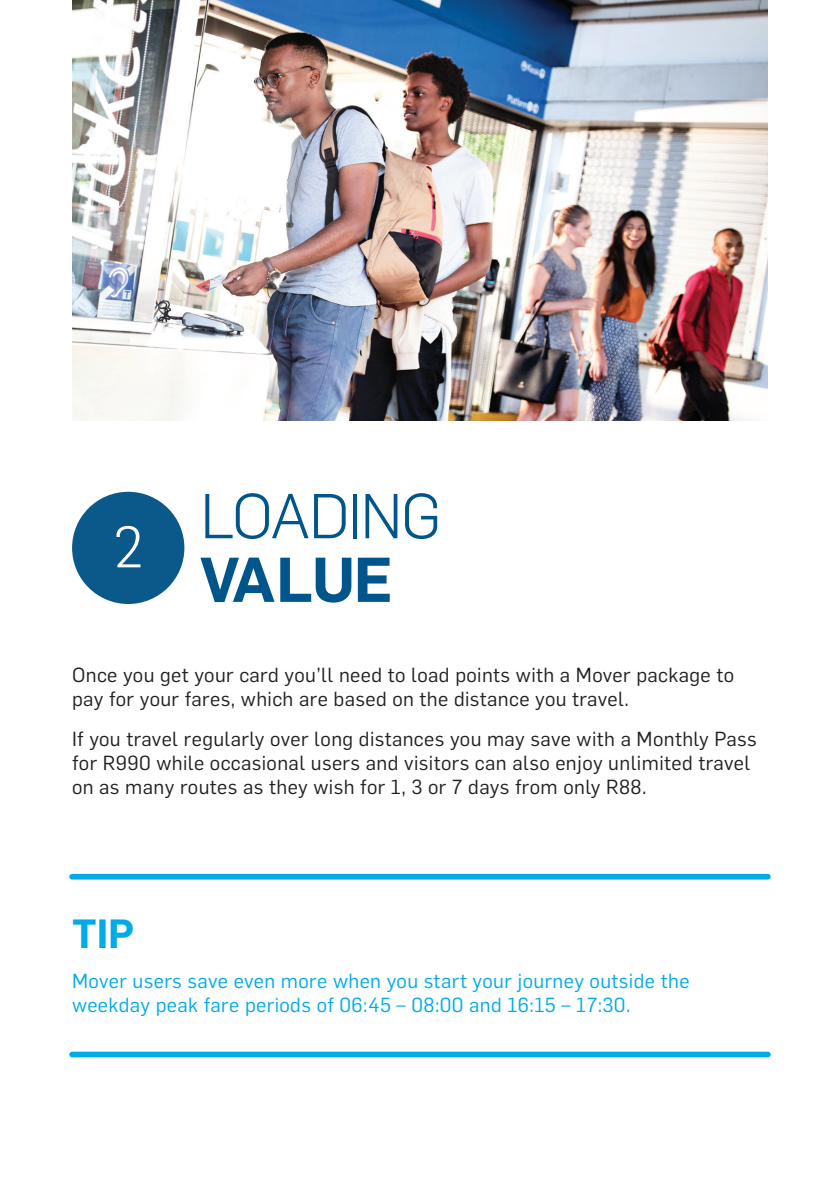
<style>
.page{position:relative;width:840px;height:1191px;background:#fff}
.page>*{position:absolute;margin:0;border:0;box-sizing:border-box;transform-origin:0 0}
.t1{font:300 62px "Flama";letter-spacing:-.025em;color:#00568a}
.t2{font:600 62px "Flama";letter-spacing:-.02em;color:#00568a}
.t3{font:300 57px "Flama";color:#fff}
.t4{font:600 40px "Flama";color:#00abe7}
.t5{font:20px/24px "Flama";letter-spacing:.02em;color:#231f20}
.t6{font:20px/24px "Flama";letter-spacing:.02em;color:#00abe7}
</style>
<div class="page">
<div style="left:72px;top:1051px;width:695px;height:6px;background:#00abe7"></div>
<div style="left:72px;top:874px;width:695px;height:5px;background:#00abe7"></div>
<div style="left:72px;top:492px;width:112px;height:112px;background:#0b588a;border-radius:50%"></div>
<img style="left:72px;top:0;width:695px;height:420px">
<p class="t3" style="left:113px;top:508px;width:31px">2</p>
<p class="t1" style="left:200px;top:474px;width:242px">LOADING</p>
<p class="t2" style="left:200px;top:535px;width:194px">VALUE</p>
<p class="t5" style="left:72px;top:661px;width:663px">Once you get your card you’ll need to load points with a Mover package to pay for your fares, which are based on the distance you travel.</p>
<p class="t5" style="left:72px;top:725px;width:685px">If you travel regularly over long distances you may save with a Monthly Pass for R990 while occasional users and visitors can also enjoy unlimited travel on as many routes as they wish for 1, 3 or 7 days from only R88.</p>
<p class="t4" style="left:72px;top:905px;width:63px">TIP</p>
<p class="t6" style="left:72px;top:967px;width:618px">Mover users save even more when you start your journey outside the weekday peak fare periods of 06:45 – 08:00 and 16:15 – 17:30.</p>
</div>
